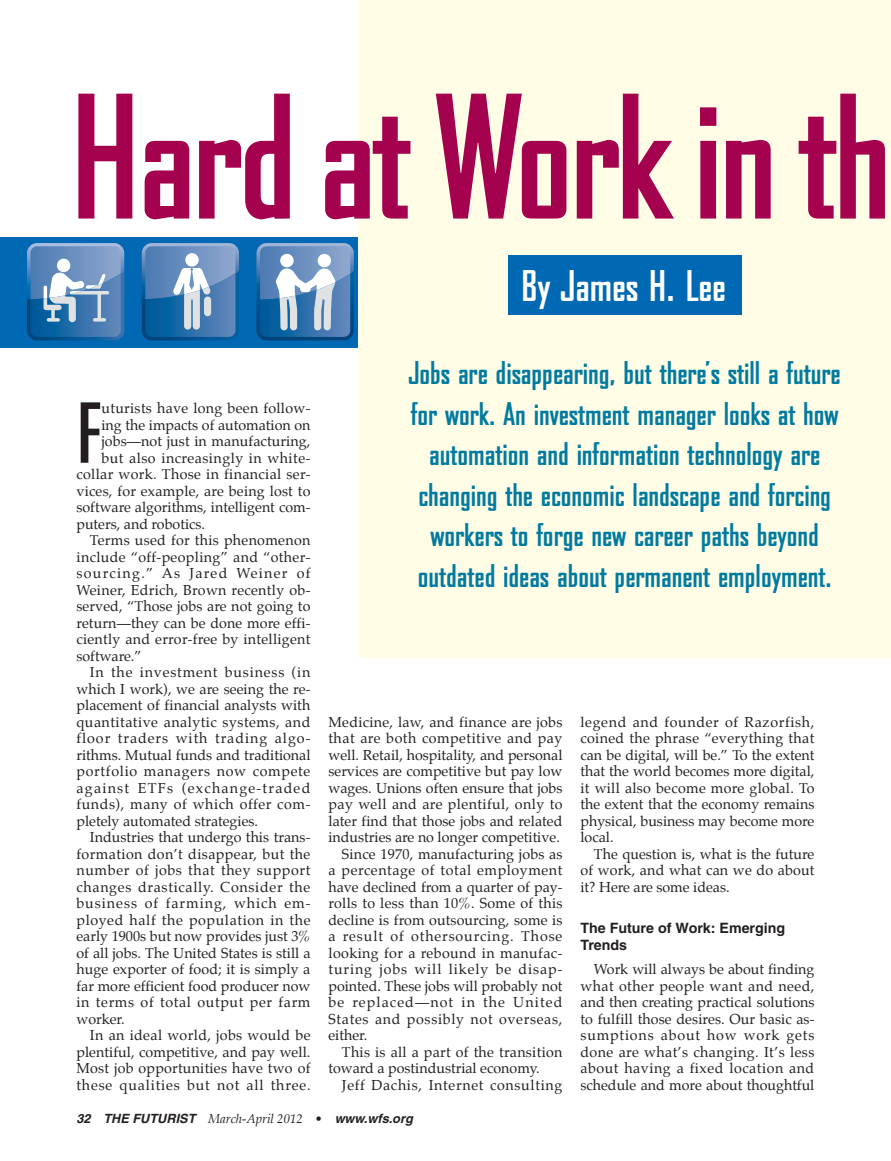
<style>
.page{position:relative;width:891px;height:1161px;background:#fff}
.page>*{position:absolute;margin:0;border:0;box-sizing:border-box;transform-origin:0 0}
.t1{font:700 163.5px "Bureau Agency";letter-spacing:-.02em;color:#a4014e}
.t2{font:700 79.05px "Bureau Agency";color:#231f20}
.t3{font:700 40.5px "Bureau Agency";color:#fff}
.t4{font:700 30px/40.5px "Bureau Agency";color:#007aa0;text-align:center}
.t5{font:14.25px/16.5px "Palatino";letter-spacing:.015em;color:#231f20;text-align:justify}
.t6{font:14.25px "Palatino";letter-spacing:.06em;color:#231f20}
.t7{font:14.25px "Palatino";letter-spacing:.045em;color:#231f20}
.t8{font:14.25px "Palatino";letter-spacing:.035em;color:#231f20}
.t9{font:14.25px "Palatino";letter-spacing:.05em;color:#231f20}
.t10{font:14.25px "Palatino";letter-spacing:.04em;color:#231f20}
.t11{font:14.25px "Palatino";letter-spacing:.065em;color:#231f20}
.t12{font:700 14.25px/16.5px "Helvetica";color:#231f20}
.t13{font:14.25px "Palatino";letter-spacing:.085em;color:#231f20}
.t14{font:14.25px "Palatino";letter-spacing:.09em;color:#231f20}
.t15{font:14.25px "Palatino";letter-spacing:.075em;color:#231f20}
.t16{font:italic 700 12.75px "Helvetica";color:#231f20}
.s1{font-family:"Palatino";font-weight:400}
</style>
<div class="page">
<div style="left:0;top:237px;width:891px;height:111px;background:#0168b3"></div>
<svg style="left:27px;top:243px;width:97px;height:97px;background:#6591be"></svg>
<svg style="left:142px;top:243px;width:97px;height:97px;background:#618ebc"></svg>
<svg style="left:257px;top:243px;width:97px;height:97px;background:#7199c1"></svg>
<div style="left:358px;top:0;width:533px;height:658px;background:#fffde5"></div>
<div style="left:508px;top:255px;width:234px;height:60px;background:#0168b3"></div>
<h1 class="t1" style="left:70px;top:69px;width:823px">Hard at Work in th</h1>
<h3 class="t3" style="left:521px;top:264px;width:206px">By James H. Lee</h3>
<h2 class="t2" style="left:76px;top:390px;width:26px">F</h2>
<p class="t5" style="left:101px;top:400px;width:211px">uturists have long been follow-</p>
<p class="t5" style="left:101px;top:417px;width:211px">ing the impacts of automation on</p>
<p class="t5" style="left:101px;top:433px;width:211px">jobs—not just in manufacturing,</p>
<p class="t8" style="left:101px;top:446px;width:211px">but also increasingly in white-</p>
<p class="t5" style="left:76px;top:466px;width:235px">collar work. Those in financial ser-</p>
<p class="t5" style="left:76px;top:483px;width:235px">vices, for example, are being lost to</p>
<p class="t5" style="left:76px;top:499px;width:235px">software algorithms, intelligent com-</p>
<p class="t5" style="left:76px;top:516px;width:130px">puters, and robotics.</p>
<p class="t5" style="left:90px;top:532px;width:222px">Terms used for this phenomenon</p>
<p class="t5" style="left:76px;top:549px;width:235px">include “off-peopling” and “other-</p>
<p class="t14" style="left:76px;top:562px;width:236px">sourcing.” As Jared Weiner of</p>
<p class="t5" style="left:76px;top:582px;width:235px">Weiner, Edrich, Brown recently ob-</p>
<p class="t5" style="left:76px;top:598px;width:235px">served, “Those jobs are not going to</p>
<p class="t5" style="left:76px;top:615px;width:235px">return—they can be done more effi-</p>
<p class="t5" style="left:76px;top:631px;width:235px">ciently and error-free by intelligent</p>
<p class="t5" style="left:76px;top:648px;width:67px">software.”</p>
<p class="t6" style="left:90px;top:661px;width:222px">In the investment business (in</p>
<p class="t5" style="left:76px;top:681px;width:235px">which I work), we are seeing the re-</p>
<p class="t5" style="left:76px;top:697px;width:235px">placement of financial analysts with</p>
<p class="t8" style="left:76px;top:710px;width:235px">quantitative analytic systems, and</p>
<p class="t11" style="left:76px;top:727px;width:235px">floor traders with trading algo-</p>
<p class="t5" style="left:76px;top:747px;width:235px">rithms. Mutual funds and traditional</p>
<p class="t9" style="left:76px;top:760px;width:235px">portfolio managers now compete</p>
<p class="t13" style="left:76px;top:776px;width:235px">against ETFs (exchange-traded</p>
<p class="t10" style="left:76px;top:793px;width:235px">funds), many of which offer com-</p>
<p class="t5" style="left:76px;top:813px;width:183px">pletely automated strategies.</p>
<p class="t5" style="left:90px;top:829px;width:222px">Industries that undergo this trans-</p>
<p class="t5" style="left:76px;top:846px;width:235px">formation don’t disappear, but the</p>
<p class="t7" style="left:76px;top:859px;width:235px">number of jobs that they support</p>
<p class="t9" style="left:76px;top:875px;width:235px">changes drastically. Consider the</p>
<p class="t11" style="left:76px;top:892px;width:235px">business of farming, which em-</p>
<p class="t7" style="left:76px;top:908px;width:236px">ployed half the population in the</p>
<p class="t5" style="left:76px;top:928px;width:235px">early 1900s but now provides just 3%</p>
<p class="t5" style="left:76px;top:945px;width:236px">of all jobs. The United States is still a</p>
<p class="t5" style="left:76px;top:961px;width:235px">huge exporter of food; it is simply a</p>
<p class="t5" style="left:76px;top:978px;width:235px">far more efficient food producer now</p>
<p class="t7" style="left:76px;top:991px;width:236px">in terms of total output per farm</p>
<p class="t5" style="left:76px;top:1011px;width:50px">worker.</p>
<p class="t5" style="left:90px;top:1027px;width:222px">In an ideal world, jobs would be</p>
<p class="t5" style="left:76px;top:1044px;width:235px">plentiful, competitive, and pay well.</p>
<p class="t5" style="left:76px;top:1060px;width:235px">Most job opportunities have two of</p>
<p class="t6" style="left:76px;top:1073px;width:236px">these qualities but not all three.</p>
<p class="t4" style="left:409px;top:353px;width:433px">Jobs are disappearing, but there’s still a future for work. An investment manager looks at how automation and information technology are changing the economic landscape and forcing workers to forge new career paths beyond outdated ideas about permanent employment.</p>
<p class="t5" style="left:328px;top:714px;width:235px">Medicine, law, and finance are jobs</p>
<p class="t8" style="left:328px;top:727px;width:235px">that are both competitive and pay</p>
<p class="t5" style="left:328px;top:747px;width:235px">well. Retail, hospitality, and personal</p>
<p class="t5" style="left:328px;top:763px;width:235px">services are competitive but pay low</p>
<p class="t5" style="left:328px;top:780px;width:235px">wages. Unions often ensure that jobs</p>
<p class="t5" style="left:328px;top:796px;width:236px">pay well and are plentiful, only to</p>
<p class="t5" style="left:328px;top:813px;width:236px">later find that those jobs and related</p>
<p class="t5" style="left:328px;top:829px;width:233px">industries are no longer competitive.</p>
<p class="t5" style="left:342px;top:846px;width:222px">Since 1970, manufacturing jobs as</p>
<p class="t10" style="left:328px;top:859px;width:235px">a percentage of total employment</p>
<p class="t5" style="left:328px;top:879px;width:235px">have declined from a quarter of pay-</p>
<p class="t5" style="left:328px;top:895px;width:236px">rolls to less than 10%. Some of this</p>
<p class="t5" style="left:328px;top:912px;width:236px">decline is from outsourcing, some is</p>
<p class="t6" style="left:328px;top:925px;width:235px">a result of othersourcing. Those</p>
<p class="t5" style="left:328px;top:945px;width:235px">looking for a rebound in manufac-</p>
<p class="t6" style="left:328px;top:958px;width:235px">turing jobs will likely be disap-</p>
<p class="t5" style="left:328px;top:978px;width:235px">pointed. These jobs will probably not</p>
<p class="t15" style="left:328px;top:991px;width:235px">be replaced—not in the United</p>
<p class="t7" style="left:328px;top:1007px;width:235px">States and possibly not overseas,</p>
<p class="t5" style="left:328px;top:1027px;width:40px">either.</p>
<p class="t5" style="left:342px;top:1044px;width:222px">This is all a part of the transition</p>
<p class="t5" style="left:328px;top:1060px;width:213px">toward a postindustrial economy.</p>
<p class="t9" style="left:342px;top:1073px;width:222px">Jeff Dachis, Internet consulting</p>
<p class="t5" style="left:580px;top:714px;width:236px">legend and founder of Razorfish, coined the phrase “everything that can be digital, will be.” To the extent that the world becomes more digital, it will also become more global. To the extent that the economy remains physical, business may become more local.</p>
<p class="t5" style="left:580px;top:846px;width:236px;text-indent:13px">The question is, what is the future of work, and what can we do about it? Here are some ideas.</p>
<p class="t12" style="left:580px;top:920px;width:206px">The Future of Work: Emerging<br>Trends</p>
<p class="t5" style="left:580px;top:961px;width:236px;text-indent:13px">Work will always be about finding what other people want and need, and then creating practical solutions to fulfill those desires. Our basic as&shy;sumptions about how work gets done are what’s changing. It’s less about having a fixed location and schedule and more about thoughtful</p>
<p class="t16" style="left:76px;top:1110px;width:338px">32 THE FUTURIST <span class="s1">March-April 2012 •</span> www.wfs.org</p>
</div>
